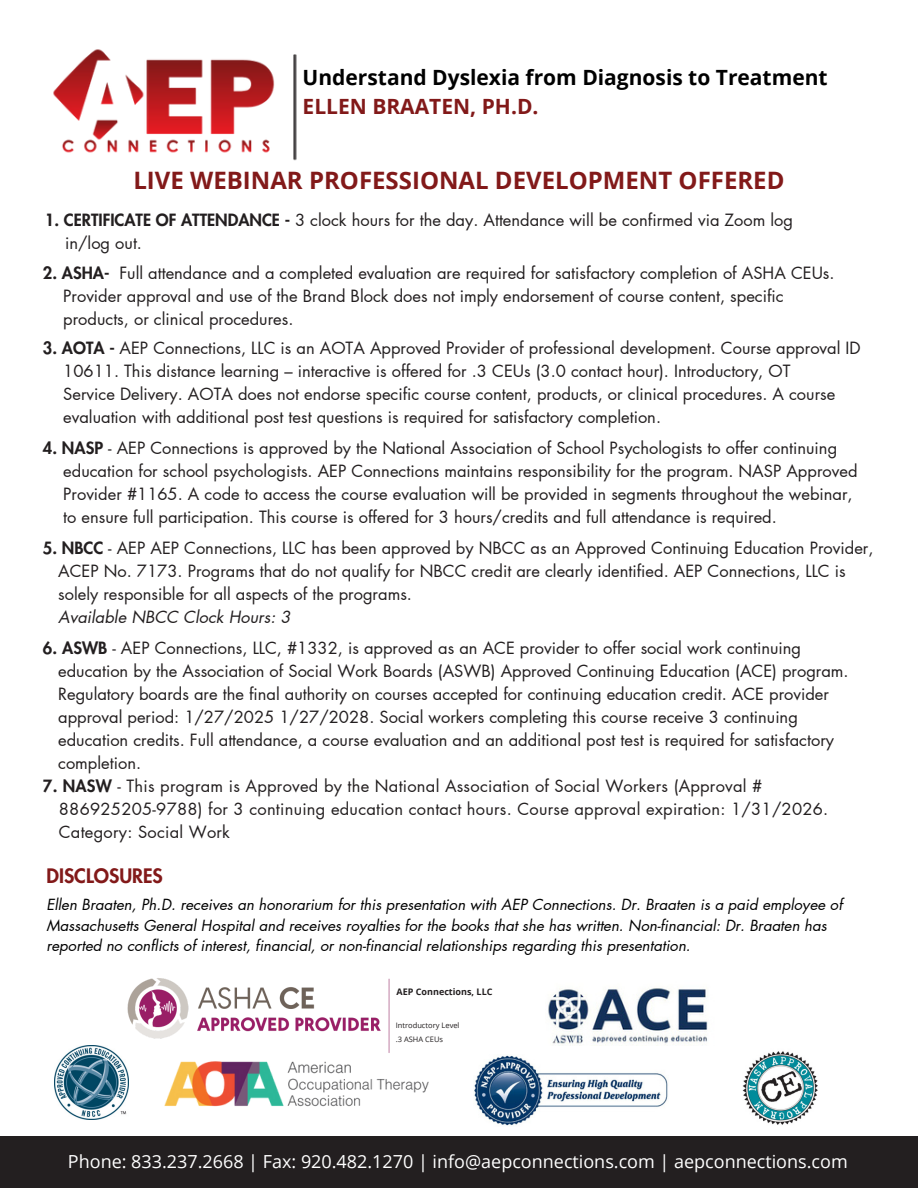
<style>
.page{position:relative;width:918px;height:1188px;background:#fff}
.page>*{position:absolute;margin:0;border:0;box-sizing:border-box;transform-origin:0 0}
.t1{font:700 24px "Open Sans";color:#821919}
.t2{font:700 21px/29.2px "Open Sans";color:#000}
.t3{font:800 19.5px "Futura LT Pro";color:#821919}
.t4{font:18px "Open Sans";color:#fff}
.t5{font:16.5px/23px "Futura LT Pro";color:#231f20}
.t6{font:italic 15px/20.2px "Futura LT Pro";color:#000}
.t7{font:700 9px "Open Sans";color:#231f20}
.t8{font:7.5px/14.4px "Open Sans";color:#231f20}
.s1{color:#821919}
.s2{font-weight:800}
.s3{font-style:italic}
</style>
<div class="page">
<div style="left:0;top:1136px;width:918px;height:52px;background:#231f20"></div>
<img style="left:164px;top:1061px;width:265px;height:46px">
<img style="left:548px;top:988px;width:160px;height:57px">
<img style="left:474px;top:1055px;width:194px;height:71px">
<img style="left:53px;top:49px;width:222px;height:104px">
<img style="left:294px;top:54px;width:3px;height:107px">
<img style="left:127px;top:978px;width:263px;height:75px">
<img style="left:55px;top:1045px;width:74px;height:74px">
<img style="left:742px;top:1051px;width:76px;height:74px">
<h4 class="t2" style="left:303px;top:62px;width:527px">Understand Dyslexia from Diagnosis to Treatment<br><span class="s1">ELLEN BRAATEN, PH.D.</span></h4>
<h4 class="t1" style="left:133px;top:163px;width:653px">LIVE WEBINAR PROFESSIONAL DEVELOPMENT OFFERED</h4>
<p class="t5" style="left:65px;top:209px;width:729px;text-indent:-20px"><span class="s2">1. CERTIFICATE OF ATTENDANCE -</span> 3 clock hours for the day. Attendance will be confirmed via Zoom log in/log out.</p>
<h4 class="t5" style="left:63px;top:262px;width:773px;text-indent:-20px"><span class="s2">2. ASHA-</span> Full attendance and a completed evaluation are required for satisfactory completion of ASHA CEUs.<br>Provider approval and use of the Brand Block does not imply endorsement of course content, specific</h4>
<h2 class="t5" style="left:63px;top:308px;width:232px">products, or clinical procedures.</h2>
<h3 class="t5" style="left:63px;top:337px;width:799px;text-indent:-20px"><span class="s2">3. AOTA -</span> AEP Connections, LLC is an AOTA Approved Provider of professional development. Course approval ID 10611. This distance learning – interactive is offered for .3 CEUs (3.0 contact hour). Introductory, OT<br>Service Delivery. AOTA does not endorse specific course content, products, or clinical procedures. A course evaluation with additional post test questions is required for satisfactory completion.</h3>
<h1 class="t5" style="left:63px;top:437px;width:796px;text-indent:-20px"><span class="s2">4. NASP</span> - AEP Connections is approved by the National Association of School Psychologists to offer continuing education for school psychologists. AEP Connections maintains responsibility for the program. NASP Approved Provider #1165. A code to access the course evaluation will be provided in segments throughout the webinar, to ensure full participation. This course is offered for 3 hours/credits and full attendance is required.</h1>
<h4 class="t5" style="left:58px;top:537px;width:817px;text-indent:-15px"><span class="s2">5. NBCC</span> - AEP AEP Connections, LLC has been approved by NBCC as an Approved Continuing Education Provider, ACEP No. 7173. Programs that do not qualify for NBCC credit are clearly identified. AEP Connections, LLC is solely responsible for all aspects of the programs.<br><span class="s3">Available NBCC Clock Hours: 3</span></h4>
<h4 class="t5" style="left:58px;top:637px;width:792px;text-indent:-15px"><span class="s2">6. ASWB</span> - AEP Connections, LLC, #1332, is approved as an ACE provider to offer social work continuing education by the Association of Social Work Boards (ASWB) Approved Continuing Education (ACE) program.<br>Regulatory boards are the final authority on courses accepted for continuing education credit. ACE provider approval period: 1/27/2025 1/27/2028. Social workers completing this course receive 3 continuing education credits. Full attendance, a course evaluation and an additional post test is required for satisfactory completion.</h4>
<h4 class="t5" style="left:59px;top:775px;width:771px;text-indent:-16px"><span class="s2">7. NASW</span> - This program is Approved by the National Association of Social Workers (Approval #<br>886925205-9788) for 3 continuing education contact hours. Course approval expiration: 1/31/2026.<br>Category: Social Work</h4>
<p class="t3" style="left:46px;top:867px;width:118px">DISCLOSURES</p>
<p class="t6" style="left:46px;top:895px;width:797px">Ellen Braaten, Ph.D. receives an honorarium for this presentation with AEP Connections. Dr. Braaten is a paid employee of<br>Massachusetts General Hospital and receives royalties for the books that she has written. Non-financial: Dr. Braaten has reported no conflicts of interest, financial, or non-financial relationships regarding this presentation.</p>
<p class="t7" style="left:397px;top:985px;width:97px">AEP Connections, LLC</p>
<p class="t8" style="left:396px;top:1018px;width:65px">Introductory Level .3 ASHA CEUs</p>
<h4 class="t4" style="left:68px;top:1149px;width:781px">Phone: 833.237.2668 | Fax: 920.482.1270 | info@aepconnections.com | aepconnections.com</h4>
</div>
